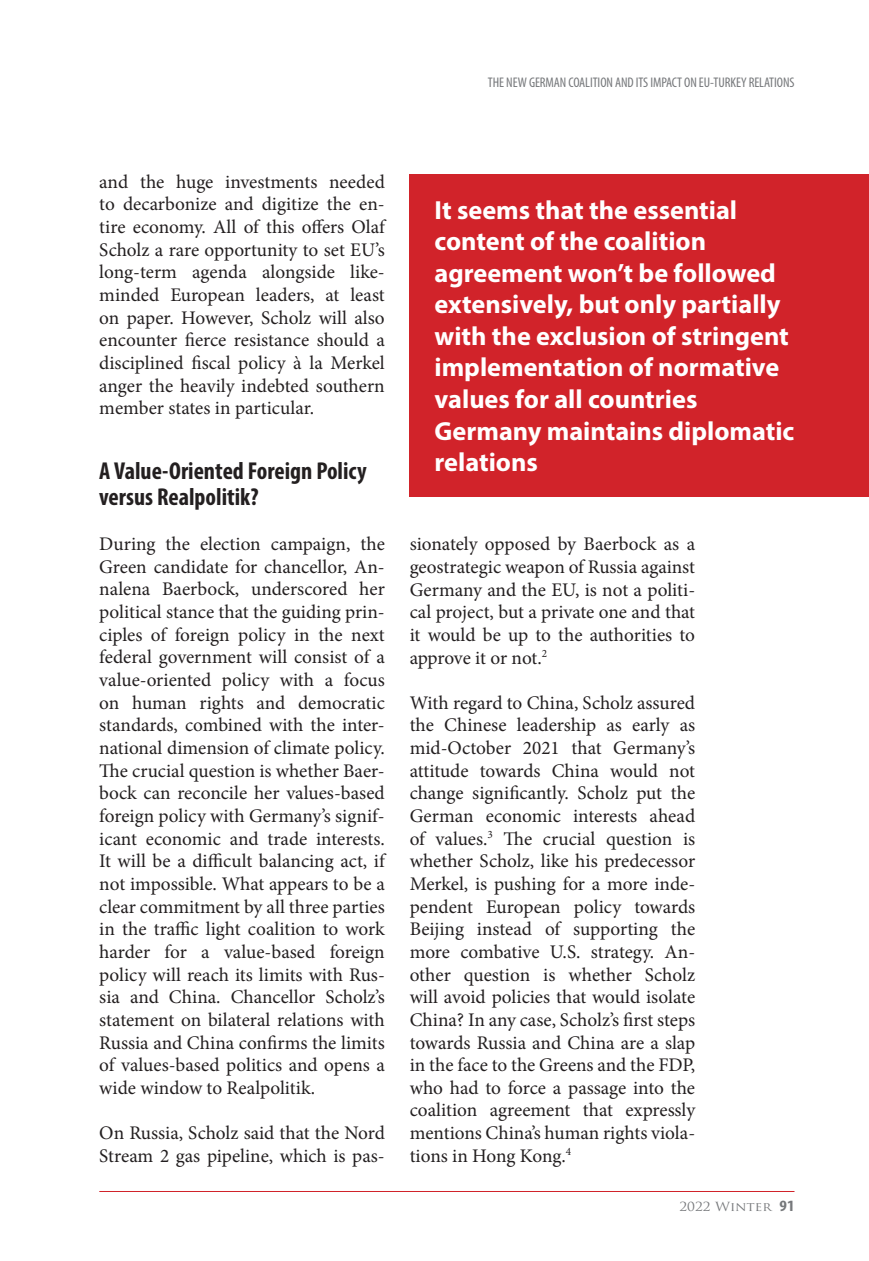
<style>
.page{position:relative;width:869px;height:1261px;background:#fff}
.page>*{position:absolute;margin:0;border:0;box-sizing:border-box;transform-origin:0 0}
.t1{font:700 26.25px/31.5px "Myriad Pro";color:#fff}
.t2{font:700 condensed 24.5px/26.2px "Myriad Pro";color:#231f20}
.t3{font:19.25px/22.6px "Minion Pro";letter-spacing:-.005em;color:#231f20;text-align:justify}
.t4{font:condensed 14px "Myriad Pro";letter-spacing:-.005em;color:#76787b}
.t5{font:12.25px "Trajan Pro";color:#76787b;scale:1.11 1}
.s1{font-family:"Myriad Pro";font-weight:700;font-stretch:condensed;font-size:15.75px}
</style>
<div class="page">
<hr style="left:99px;top:1190px;width:695px;height:1px;background:#d1232a">
<div style="left:409px;top:174px;width:459px;height:322px;background:#d1232a"></div>
<p class="t4" style="left:487px;top:74px;width:308px">THE NEW GERMAN COALITION AND ITS IMPACT ON EU-TURKEY RELATIONS</p>
<p class="t3" style="left:99px;top:170px;width:287px">and the huge investments needed to decarbonize and digitize the en&shy;tire economy. All of this offers Olaf Scholz a rare opportunity to set EU’s long-term agenda alongside like&shy;minded European leaders, at least on paper. However, Scholz will also encounter fierce resistance should a disciplined fiscal policy à la Merkel anger the heavily indebted southern member states in particular.</p>
<p class="t2" style="left:99px;top:456px;width:269px">A Value-Oriented Foreign Policy versus Realpolitik?</p>
<p class="t3" style="left:99px;top:532px;width:287px">During the election campaign, the Green candidate for chancellor, An&shy;nalena Baerbock, underscored her political stance that the guiding prin&shy;ciples of foreign policy in the next federal government will consist of a value-oriented policy with a focus on human rights and democratic standards, combined with the inter&shy;national dimension of climate policy.<br>The crucial question is whether Baer&shy;bock can reconcile her values-based foreign policy with Germany’s signif&shy;icant economic and trade interests.<br>It will be a difficult balancing act, if not impossible. What appears to be a clear commitment by all three parties in the traffic light coalition to work harder for a value-based foreign policy will reach its limits with Rus&shy;sia and China. Chancellor Scholz’s statement on bilateral relations with Russia and China confirms the limits of values-based politics and opens a wide window to Realpolitik.</p>
<p class="t3" style="left:99px;top:1121px;width:287px">On Russia, Scholz said that the Nord<br>Stream 2 gas pipeline, which is pas-</p>
<p class="t1" style="left:434px;top:193px;width:361px">It seems that the essential content of the coalition agreement won’t be followed extensively, but only partially with the exclusion of stringent implementation of normative values for all countries<br>Germany maintains diplomatic relations</p>
<p class="t3" style="left:409px;top:533px;width:287px">sionately opposed by Baerbock as a geostrategic weapon of Russia against Germany and the EU, is not a politi&shy;cal project, but a private one and that it would be up to the authorities to approve it or not.<sup>2</sup></p>
<p class="t3" style="left:409px;top:691px;width:287px">With regard to China, Scholz assured the Chinese leadership as early as mid-October 2021 that Germany’s attitude towards China would not change significantly. Scholz put the German economic interests ahead of values.<sup>3</sup> The crucial question is whether Scholz, like his predecessor Merkel, is pushing for a more inde&shy;pendent European policy towards Beijing instead of supporting the more combative U.S. strategy. An&shy;other question is whether Scholz will avoid policies that would isolate China? In any case, Scholz’s first steps towards Russia and China are a slap in the face to the Greens and the FDP, who had to force a passage into the coalition agreement that expressly mentions China’s human rights viola&shy;tions in Hong Kong.<sup>4</sup></p>
<p class="t5" style="left:679px;top:1198px;width:105px">2022 Wınter <span class="s1">91</span></p>
</div>
